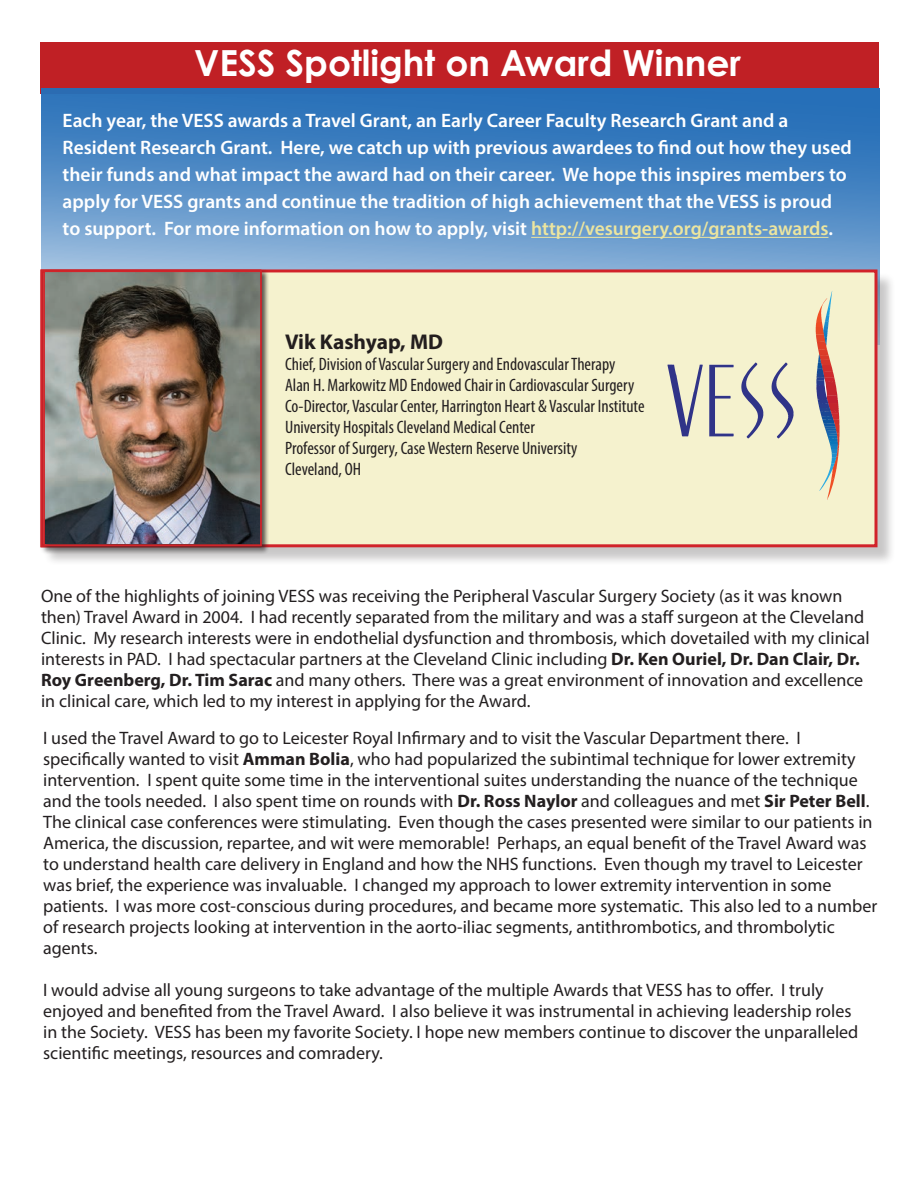
<style>
.page{position:relative;width:918px;height:1188px;background:#fff}
.page>*{position:absolute;margin:0;border:0;box-sizing:border-box;transform-origin:0 0}
.t1{font:700 36px "Century Gothic Pro";color:#fff}
.t2{font:700 21.45px "Myriad Pro";color:#231e1e}
.t3{font:600 19.5px/27px "Myriad Pro";color:#fff}
.t4{font:18px/21px "Myriad Pro";color:#231f20}
.t5{font:condensed 18px/21px "Myriad Pro";color:#231f20}
.s1{color:#ece59f}
.s2{font-weight:700}
</style>
<div class="page">
<div style="left:40px;top:42px;width:839px;height:52px;background:#c02025"></div>
<svg style="left:41px;top:88px;width:838px;height:184px;background:#508ac5"></svg>
<div style="left:43px;top:272px;width:853px;height:294px;background:#231f20;opacity:.25"></div>
<div style="left:40px;top:269px;width:838px;height:278px;background:#f5f2ce;border:3px solid #d1232a"></div>
<hr style="left:531px;top:237px;width:297px;height:1px;background:#ece59f">
<svg style="left:709px;top:364px;width:25px;height:73px"></svg>
<svg style="left:667px;top:364px;width:36px;height:72px"></svg>
<svg style="left:772px;top:362px;width:22px;height:77px"></svg>
<svg style="left:741px;top:362px;width:23px;height:77px"></svg>
<svg style="left:816px;top:291px;width:24px;height:209px"></svg>
<div style="left:42px;top:269px;width:228px;height:285px;background:#231f20;opacity:.75"></div>
<img style="left:46px;top:273px;width:213px;height:270px">
<div style="left:43px;top:270px;width:219px;height:276px;border:2px solid #d1242a"></div>
<h1 class="t1" style="left:194px;top:41px;width:549px">VESS Spotlight on Award Winner</h1>
<p class="t3" style="left:63px;top:107px;width:791px">Each year, the VESS awards a Travel Grant, an Early Career Faculty Research Grant and a Resident Research Grant. Here, we catch up with previous awardees to find out how they used their funds and what impact the award had on their career. We hope this inspires members to apply for VESS grants and continue the tradition of high achievement that the VESS is proud to support. For more information on how to apply, visit <span class="s1">http://vesurgery.org/grants-awards</span>.</p>
<p class="t2" style="left:285px;top:327px;width:159px">Vik Kashyap, MD</p>
<p class="t5" style="left:285px;top:353px;width:361px">Chief, Division of Vascular Surgery and Endovascular Therapy Alan H. Markowitz MD Endowed Chair in Cardiovascular Surgery Co-Director, Vascular Center, Harrington Heart &amp; Vascular Institute University Hospitals Cleveland Medical Center<br>Professor of Surgery, Case Western Reserve University<br>Cleveland, OH</p>
<p class="t4" style="left:41px;top:585px;width:830px">One of the highlights of joining VESS was receiving the Peripheral Vascular Surgery Society (as it was known then) Travel Award in 2004. I had recently separated from the military and was a staff surgeon at the Cleveland Clinic. My research interests were in endothelial dysfunction and thrombosis, which dovetailed with my clinical interests in PAD. I had spectacular partners at the Cleveland Clinic including <span class="s2">Dr. Ken Ouriel, Dr. Dan Clair, Dr.<br>Roy Greenberg, Dr. Tim Sarac</span> and many others. There was a great environment of innovation and excellence in clinical care, which led to my interest in applying for the Award.</p>
<p class="t4" style="left:43px;top:727px;width:836px">I used the Travel Award to go to Leicester Royal Infirmary and to visit the Vascular Department there. I specifically wanted to visit <span class="s2">Amman Bolia</span>, who had popularized the subintimal technique for lower extremity intervention. I spent quite some time in the interventional suites understanding the nuance of the technique and the tools needed. I also spent time on rounds with <span class="s2">Dr. Ross Naylor</span> and colleagues and met <span class="s2">Sir Peter Bell</span>.<br>The clinical case conferences were stimulating. Even though the cases presented were similar to our patients in America, the discussion, repartee, and wit were memorable! Perhaps, an equal benefit of the Travel Award was to understand health care delivery in England and how the NHS functions. Even though my travel to Leicester was brief, the experience was invaluable. I changed my approach to lower extremity intervention in some patients. I was more cost-conscious during procedures, and became more systematic. This also led to a number of research projects looking at intervention in the aorto-iliac segments, antithrombotics, and thrombolytic agents.</p>
<p class="t4" style="left:43px;top:979px;width:817px">I would advise all young surgeons to take advantage of the multiple Awards that VESS has to offer. I truly enjoyed and benefited from the Travel Award. I also believe it was instrumental in achieving leadership roles in the Society. VESS has been my favorite Society. I hope new members continue to discover the unparalleled scientific meetings, resources and comradery.</p>
</div>
